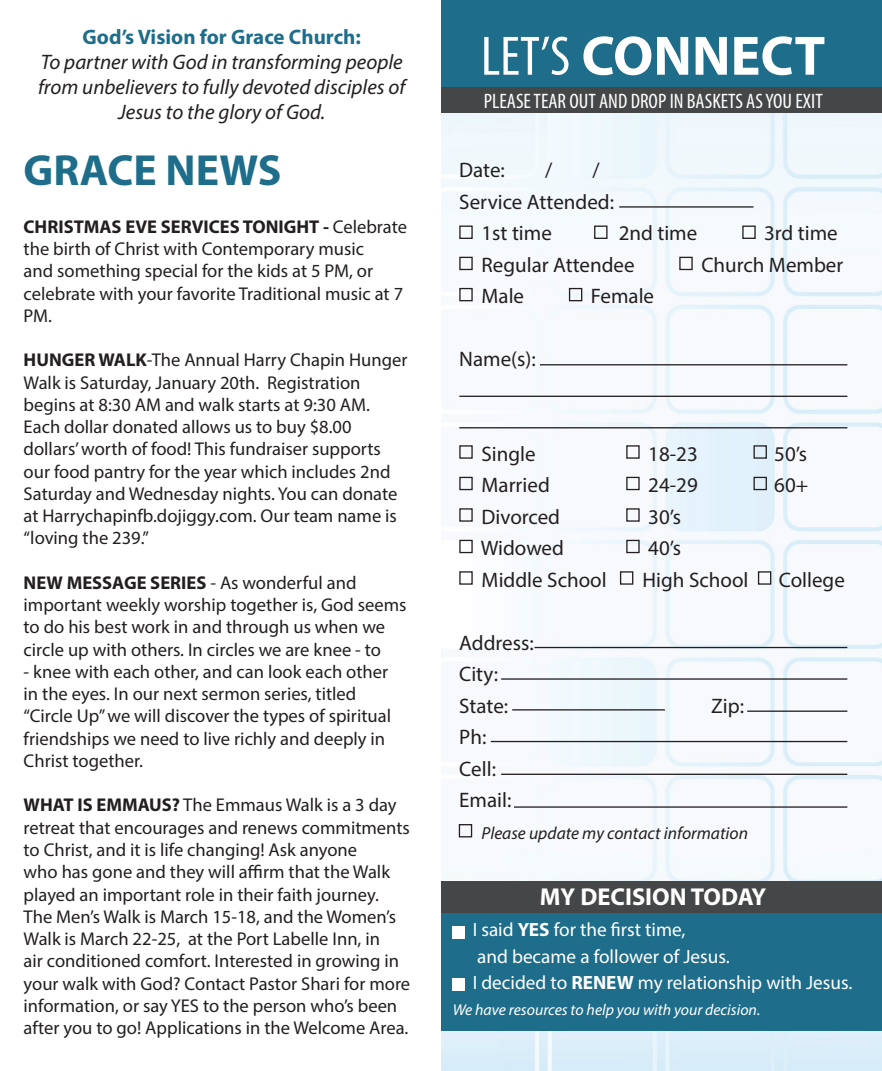
<style>
.page{position:relative;width:882px;height:1071px;background:#fff}
.page>*{position:absolute;margin:0;border:0;box-sizing:border-box;transform-origin:0 0}
.t1{font:700 56px "Myriad Pro";color:#fff}
.t2{font:700 43.75px "Myriad Pro";color:#1e6d8a}
.t3{font:700 24.5px "Myriad Pro";color:#fff}
.t4{font:21px "Myriad Pro";color:#231f20}
.t5{font:italic 21px/25.2px "Myriad Pro";color:#231f20;text-align:center}
.t6{font:condensed 21px "Myriad Pro";color:#fff}
.t7{font:700 21px "Myriad Pro";color:#1e6d8a}
.t8{font:19.25px "Myriad Pro";color:#fff}
.t9{font:18.55px/22.2px "Myriad Pro";color:#231f20}
.t10{font:italic 17.5px "Myriad Pro";color:#231f20}
.t11{font:italic 15.75px "Myriad Pro";color:#fff}
.s1{font-weight:700}
.s2{font-weight:400;font-stretch:condensed}
</style>
<div class="page">
<img style="left:441px;top:112px;width:441px;height:959px">
<div style="left:441px;top:0;width:441px;height:87px;background:#1e6d8a"></div>
<div style="left:441px;top:87px;width:441px;height:25px;background:#454647"></div>
<hr style="left:540px;top:364px;width:307px;height:1px;background:#231f20">
<hr style="left:459px;top:396px;width:388px;height:1px;background:#231f20">
<hr style="left:459px;top:427px;width:388px;height:1px;background:#231f20">
<div style="left:459px;top:257px;width:14px;height:13px;border:1px solid #231f20"></div>
<div style="left:459px;top:477px;width:14px;height:13px;border:1px solid #231f20"></div>
<div style="left:626px;top:477px;width:14px;height:13px;border:1px solid #231f20"></div>
<div style="left:754px;top:477px;width:13px;height:13px;border:1px solid #231f20"></div>
<div style="left:679px;top:257px;width:14px;height:13px;border:1px solid #231f20"></div>
<div style="left:459px;top:288px;width:14px;height:13px;border:1px solid #231f20"></div>
<div style="left:626px;top:508px;width:14px;height:14px;border:1px solid #231f20"></div>
<div style="left:459px;top:540px;width:14px;height:13px;border:1px solid #231f20"></div>
<div style="left:459px;top:824px;width:13px;height:13px;border:1px solid #231f20"></div>
<div style="left:620px;top:571px;width:13px;height:14px;border:1px solid #231f20"></div>
<div style="left:758px;top:571px;width:13px;height:14px;border:1px solid #231f20"></div>
<div style="left:626px;top:540px;width:14px;height:13px;border:1px solid #231f20"></div>
<div style="left:569px;top:288px;width:13px;height:13px;border:1px solid #231f20"></div>
<div style="left:459px;top:226px;width:14px;height:13px;border:1px solid #231f20"></div>
<div style="left:626px;top:445px;width:14px;height:14px;border:1px solid #231f20"></div>
<div style="left:754px;top:445px;width:13px;height:14px;border:1px solid #231f20"></div>
<div style="left:594px;top:226px;width:14px;height:13px;border:1px solid #231f20"></div>
<div style="left:742px;top:226px;width:14px;height:13px;border:1px solid #231f20"></div>
<hr style="left:619px;top:206px;width:135px;height:2px;background:#231f20">
<hr style="left:534px;top:647px;width:313px;height:1px;background:#231f20">
<hr style="left:501px;top:678px;width:346px;height:2px;background:#231f20">
<hr style="left:512px;top:709px;width:153px;height:2px;background:#231f20">
<hr style="left:747px;top:711px;width:100px;height:1px;background:#231f20">
<hr style="left:491px;top:741px;width:356px;height:1px;background:#231f20">
<hr style="left:501px;top:774px;width:346px;height:1px;background:#231f20">
<hr style="left:514px;top:806px;width:333px;height:2px;background:#231f20">
<div style="left:441px;top:912px;width:441px;height:119px;background:#1e6d8a"></div>
<div style="left:441px;top:881px;width:441px;height:31px;background:#454647"></div>
<div style="left:453px;top:927px;width:12px;height:12px;background:#fff"></div>
<div style="left:453px;top:978px;width:12px;height:12px;background:#fff"></div>
<p class="t7" style="left:83px;top:23px;width:280px">God’s Vision for Grace Church:</p>
<p class="t5" style="left:38px;top:49px;width:369px">To partner with God in transforming people from unbelievers to fully devoted disciples of<br>Jesus to the glory of God.</p>
<p class="t2" style="left:24px;top:142px;width:259px">GRACE NEWS</p>
<p class="t9" style="left:24px;top:215px;width:385px"><span class="s1">CHRISTMAS EVE SERVICES TONIGHT -</span> Celebrate the birth of Christ with Contemporary music<br>and something special for the kids at 5 PM, or celebrate with your favorite Traditional music at 7<br>PM.</p>
<p class="t9" style="left:24px;top:349px;width:385px"><span class="s1">HUNGER WALK</span>-The Annual Harry Chapin Hunger Walk is Saturday, January 20th. Registration begins at 8:30 AM and walk starts at 9:30 AM.<br>Each dollar donated allows us to buy $8.00 dollars’ worth of food! This fundraiser supports our food pantry for the year which includes 2nd Saturday and Wednesday nights. You can donate at Harrychapinfb.dojiggy.com. Our team name is “loving the 239.”</p>
<p class="t9" style="left:24px;top:571px;width:385px"><span class="s1">NEW MESSAGE SERIES</span> - As wonderful and important weekly worship together is, God seems to do his best work in and through us when we circle up with others. In circles we are knee - to</p>
<p class="t9" style="left:24px;top:660px;width:369px">- knee with each other, and can look each other in the eyes. In our next sermon series, titled “Circle Up” we will discover the types of spiritual friendships we need to live richly and deeply in Christ together.</p>
<p class="t9" style="left:24px;top:794px;width:388px"><span class="s1">WHAT IS EMMAUS?</span> The Emmaus Walk is a 3 day retreat that encourages and renews commitments to Christ, and it is life changing! Ask anyone<br>who has gone and they will affirm that the Walk played an important role in their faith journey.<br>The Men’s Walk is March 15-18, and the Women’s Walk is March 22-25, at the Port Labelle Inn, in<br>air conditioned comfort. Interested in growing in your walk with God? Contact Pastor Shari for more information, or say YES to the person who’s been after you to go! Applications in the Welcome Area.</p>
<p class="t1" style="left:481px;top:19px;width:346px"><span class="s2">LET’S</span> CONNECT</p>
<p class="t6" style="left:484px;top:88px;width:340px">PLEASE TEAR OUT AND DROP IN BASKETS AS YOU EXIT</p>
<p class="t4" style="left:459px;top:157px;width:47px">Date:</p>
<p class="t4" style="left:545px;top:157px;width:9px">/</p>
<p class="t4" style="left:592px;top:157px;width:9px">/</p>
<p class="t4" style="left:459px;top:189px;width:156px">Service Attended:</p>
<p class="t4" style="left:482px;top:220px;width:72px">1st time</p>
<p class="t4" style="left:619px;top:220px;width:80px">2nd time</p>
<p class="t4" style="left:764px;top:220px;width:75px">3rd time</p>
<p class="t4" style="left:482px;top:252px;width:155px">Regular Attendee</p>
<p class="t4" style="left:701px;top:252px;width:143px">Church Member</p>
<p class="t4" style="left:482px;top:283px;width:44px">Male</p>
<p class="t4" style="left:591px;top:283px;width:65px">Female</p>
<p class="t4" style="left:459px;top:346px;width:78px">Name(s):</p>
<p class="t4" style="left:482px;top:441px;width:56px">Single</p>
<p class="t4" style="left:648px;top:441px;width:51px">18-23</p>
<p class="t4" style="left:774px;top:441px;width:34px">50’s</p>
<p class="t4" style="left:482px;top:472px;width:70px">Married</p>
<p class="t4" style="left:648px;top:472px;width:51px">24-29</p>
<p class="t4" style="left:774px;top:472px;width:36px">60+</p>
<p class="t4" style="left:482px;top:504px;width:80px">Divorced</p>
<p class="t4" style="left:648px;top:504px;width:34px">30’s</p>
<p class="t4" style="left:481px;top:535px;width:85px">Widowed</p>
<p class="t4" style="left:648px;top:535px;width:34px">40’s</p>
<p class="t4" style="left:482px;top:567px;width:127px">Middle School</p>
<p class="t4" style="left:642px;top:567px;width:108px">High School</p>
<p class="t4" style="left:779px;top:567px;width:68px">College</p>
<p class="t4" style="left:459px;top:630px;width:76px">Address:</p>
<p class="t4" style="left:459px;top:661px;width:40px">City:</p>
<p class="t4" style="left:459px;top:693px;width:50px">State:</p>
<p class="t4" style="left:711px;top:693px;width:34px">Zip:</p>
<p class="t4" style="left:459px;top:724px;width:29px">Ph:</p>
<p class="t4" style="left:459px;top:756px;width:38px">Cell:</p>
<p class="t4" style="left:459px;top:787px;width:54px">Email:</p>
<p class="t10" style="left:482px;top:822px;width:268px">Please update my contact information</p>
<p class="t3" style="left:540px;top:881px;width:228px">MY DECISION TODAY</p>
<p class="t8" style="left:473px;top:918px;width:214px">I said <span class="s1">YES</span> for the first time,</p>
<p class="t8" style="left:477px;top:944px;width:254px">and became a follower of Jesus.</p>
<p class="t8" style="left:473px;top:971px;width:381px">I decided to <span class="s1">RENEW</span> my relationship with Jesus.</p>
<p class="t11" style="left:453px;top:1000px;width:309px">We have resources to help you with your decision.</p>
</div>
